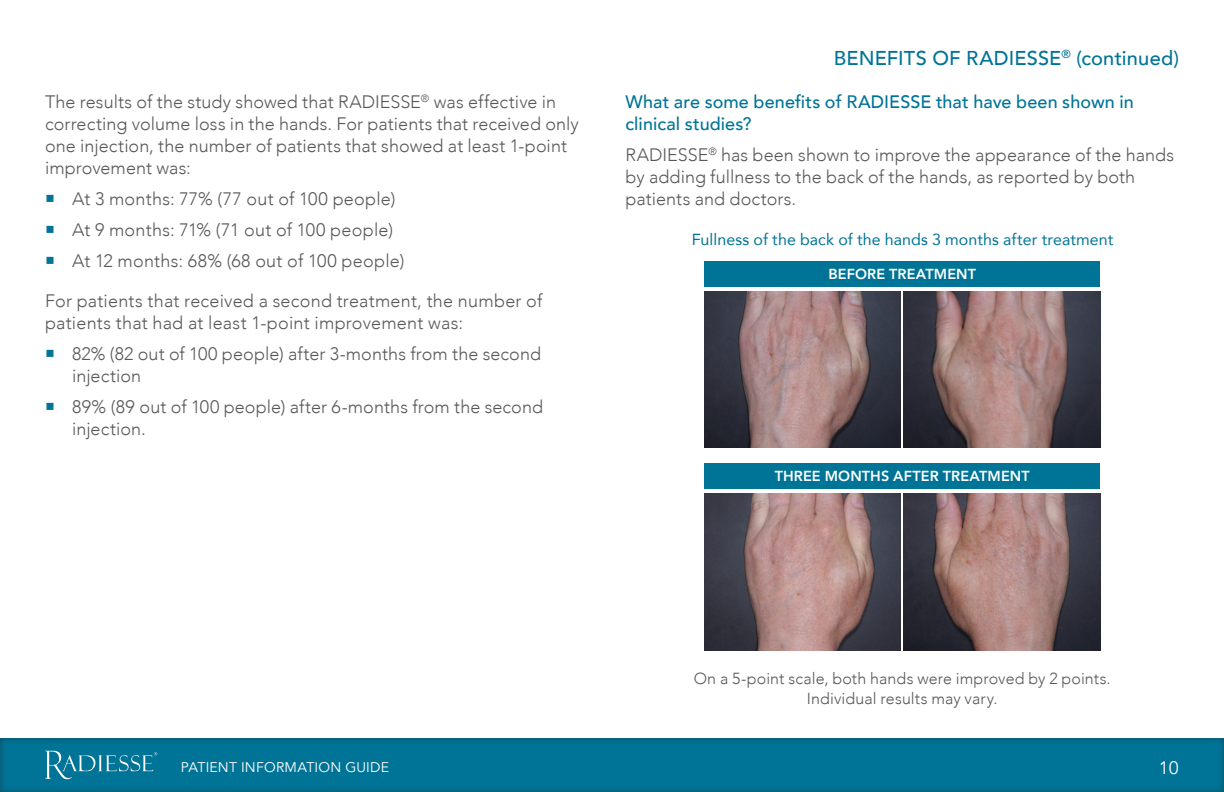
<style>
.page{position:relative;width:1224px;height:792px;background:#fff}
.page>*{position:absolute;margin:0;border:0;box-sizing:border-box;transform-origin:0 0}
.t1{font:500 20px "Avenir";letter-spacing:.005em;color:#007497}
.t2{font:300 18px/22px "Avenir";letter-spacing:.005em;color:#57585a}
.t3{font:500 18px/22px "Avenir";letter-spacing:.005em;color:#007497}
.t4{font:18px "Avenir";color:#fff}
.t5{font:300 16px/20px "Avenir";letter-spacing:.01em;color:#57585a;text-align:center}
.t6{font:16px "Avenir";letter-spacing:.005em;color:#007497}
.t7{font:800 14.4px "Avenir";letter-spacing:.01em;color:#fff}
.t8{font:14px "Avenir";letter-spacing:.015em;color:#fff}
.s1{color:#007497}
</style>
<div class="page">
<div style="left:0;top:736px;width:1224px;height:56px;background:#231f20;opacity:.55"></div>
<svg style="left:45px;top:751px;width:112px;height:28px;background:#2387a5"></svg>
<img style="left:704px;top:291px;width:197px;height:157px">
<img style="left:704px;top:493px;width:197px;height:157px">
<div style="left:704px;top:261px;width:396px;height:26px;background:#007497"></div>
<div style="left:704px;top:463px;width:396px;height:26px;background:#007497"></div>
<img style="left:904px;top:291px;width:196px;height:157px">
<img style="left:904px;top:493px;width:196px;height:157px">
<p class="t2" style="left:45px;top:91px;width:535px">The results of the study showed that RADIESSE<sup>®</sup> was effective in correcting volume loss in the hands. For patients that received only one injection, the number of patients that showed at least 1-point improvement was:</p>
<p class="t2" style="left:45px;top:188px;width:352px"><span class="s1">○</span> At 3 months: 77% (77 out of 100 people)</p>
<p class="t2" style="left:45px;top:219px;width:350px"><span class="s1">○</span> At 9 months: 71% (71 out of 100 people)</p>
<p class="t2" style="left:45px;top:250px;width:361px"><span class="s1">○</span> At 12 months: 68% (68 out of 100 people)</p>
<p class="t2" style="left:45px;top:290px;width:499px">For patients that received a second treatment, the number of patients that had at least 1-point improvement was:</p>
<p class="t2" style="left:72px;top:343px;width:471px;text-indent:-27px"><span class="s1">○</span> 82% (82 out of 100 people) after 3-months from the second injection</p>
<p class="t2" style="left:72px;top:396px;width:473px;text-indent:-27px"><span class="s1">○</span> 89% (89 out of 100 people) after 6-months from the second injection.</p>
<p class="t1" style="left:834px;top:41px;width:347px">BENEFITS OF RADIESSE<sup>®</sup> (continued)</p>
<p class="t3" style="left:626px;top:90px;width:510px">What are some benefits of RADIESSE that have been shown in clinical studies?</p>
<p class="t2" style="left:625px;top:144px;width:550px">RADIESSE<sup>®</sup> has been shown to improve the appearance of the hands by adding fullness to the back of the hands, as reported by both patients and doctors.</p>
<p class="t6" style="left:692px;top:227px;width:423px">Fullness of the back of the hands 3 months after treatment</p>
<p class="t7" style="left:828px;top:266px;width:149px">BEFORE TREATMENT</p>
<p class="t7" style="left:775px;top:468px;width:257px">THREE MONTHS AFTER TREATMENT</p>
<p class="t5" style="left:694px;top:668px;width:416px">On a 5-point scale, both hands were improved by 2 points.<br>Individual results may vary.</p>
<p class="t8" style="left:181px;top:759px;width:210px">PATIENT INFORMATION GUIDE</p>
<p class="t4" style="left:1159px;top:757px;width:22px">10</p>
</div>
